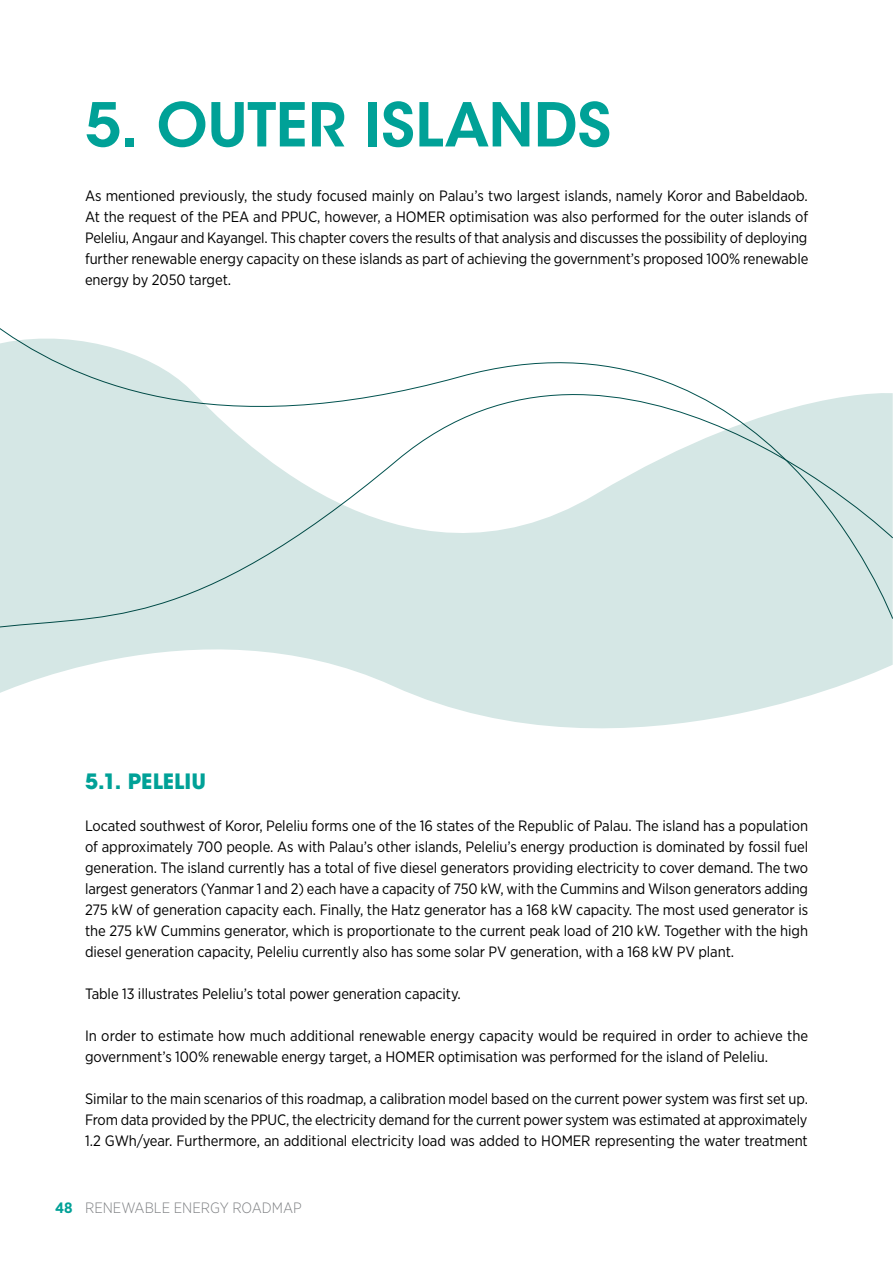
<style>
.page{position:relative;width:893px;height:1263px;background:#fff}
.page>*{position:absolute;margin:0;border:0;box-sizing:border-box;transform-origin:0 0}
.t1{font:600 60px "ITC Avant Garde Std";color:#00a197}
.t2{font:700 21px "ITC Avant Garde Std";letter-spacing:.005em;color:#00a197}
.t3{font:15px/21px "Gotham Narrow";letter-spacing:-.005em;color:#000;text-align:justify}
.t4{font:300 15px "Gotham Narrow";color:#808285}
.s1{font-weight:700;color:#00a197}
</style>
<div class="page">
<svg style="left:0;top:328px;width:893px;height:401px;fill:#d5e7e5"></svg>
<h1 class="t1" style="left:85px;top:87px;width:527px">5. OUTER ISLANDS</h1>
<p class="t3" style="left:85px;top:185px;width:725px">As mentioned previously, the study focused mainly on Palau’s two largest islands, namely Koror and Babeldaob.<br>At the request of the PEA and PPUC, however, a HOMER optimisation was also performed for the outer islands of Peleliu, Angaur and Kayangel. This chapter covers the results of that analysis and discusses the possibility of deploying further renewable energy capacity on these islands as part of achieving the government’s proposed 100% renewable energy by 2050 target.</p>
<h2 class="t2" style="left:85px;top:768px;width:122px">5.1. PELELIU</h2>
<p class="t3" style="left:85px;top:815px;width:725px">Located southwest of Koror, Peleliu forms one of the 16 states of the Republic of Palau. The island has a population of approximately 700 people. As with Palau’s other islands, Peleliu’s energy production is dominated by fossil fuel generation. The island currently has a total of five diesel generators providing electricity to cover demand. The two largest generators (Yanmar 1 and 2) each have a capacity of 750 kW, with the Cummins and Wilson generators adding 275 kW of generation capacity each. Finally, the Hatz generator has a 168 kW capacity. The most used generator is the 275 kW Cummins generator, which is proportionate to the current peak load of 210 kW. Together with the high diesel generation capacity, Peleliu currently also has some solar PV generation, with a 168 kW PV plant.</p>
<p class="t3" style="left:85px;top:983px;width:377px">Table 13 illustrates Peleliu’s total power generation capacity.</p>
<p class="t3" style="left:85px;top:1025px;width:725px">In order to estimate how much additional renewable energy capacity would be required in order to achieve the government’s 100% renewable energy target, a HOMER optimisation was performed for the island of Peleliu.</p>
<p class="t3" style="left:85px;top:1088px;width:724px">Similar to the main scenarios of this roadmap, a calibration model based on the current power system was first set up.<br>From data provided by the PPUC, the electricity demand for the current power system was estimated at approximately 1.2 GWh/year. Furthermore, an additional electricity load was added to HOMER representing the water treatment</p>
<p class="t4" style="left:55px;top:1198px;width:248px"><span class="s1">48</span> RENEWABLE ENERGY ROADMAP</p>
</div>
